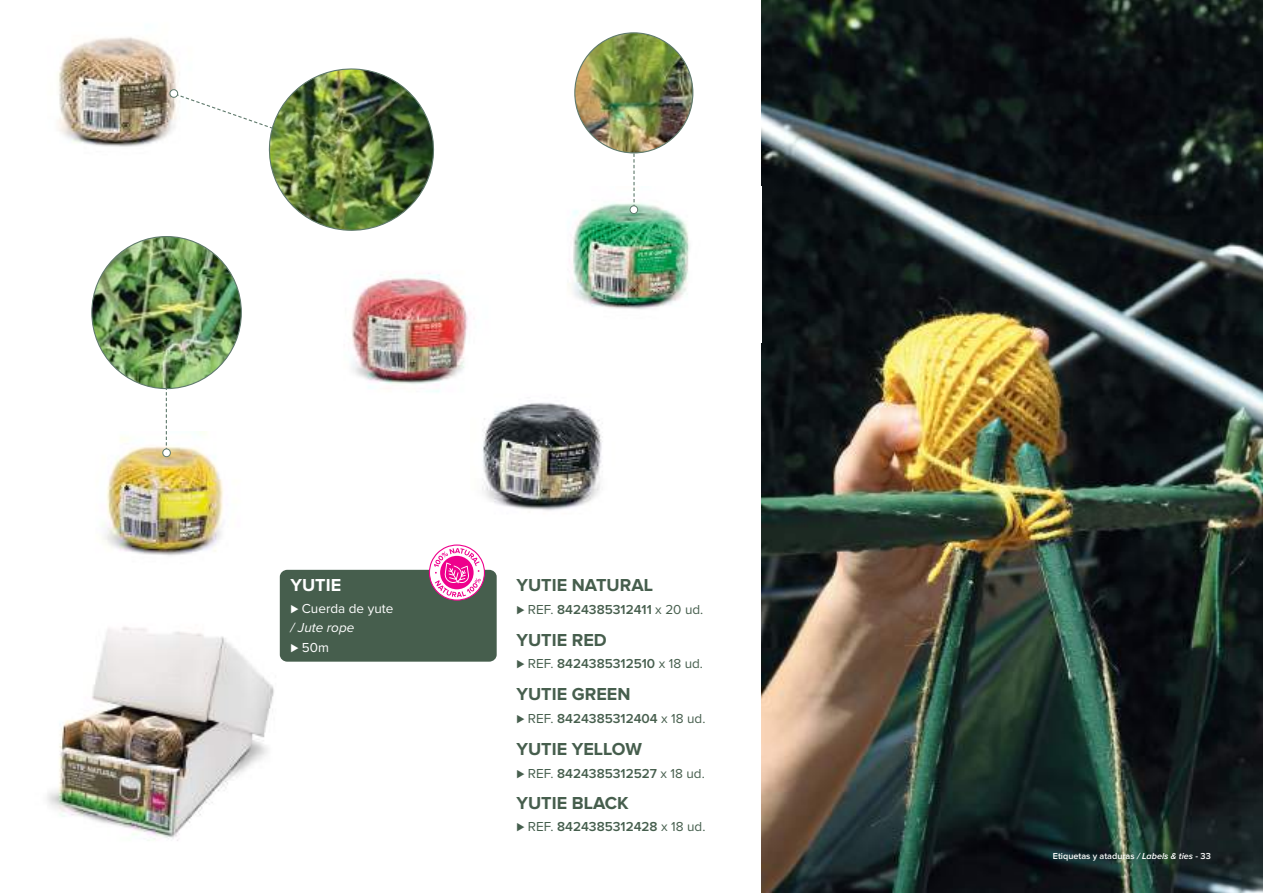
<style>
.page{position:relative;width:1263px;height:893px;background:#fff}
.page>*{position:absolute;margin:0;border:0;box-sizing:border-box;transform-origin:0 0}
.t1{font:700 18px "Proxima Nova";color:#465e4d}
.t2{font:700 18px "Proxima Nova";color:#fff}
.t3{font:600 13.5px "Proxima Nova";color:#465e4d}
.t4{font:600 13.5px "Proxima Nova";color:#455e4d}
.t5{font:13.5px "Proxima Nova";color:#fff}
.t6{font:italic 13.5px "Proxima Nova";color:#fff}
.t7{font:600 9px "Proxima Nova";color:#fff}
.s1{font-weight:400}
.s2{font-style:italic}
</style>
<div class="page">
<img style="left:351px;top:273px;width:118px;height:119px">
<img style="left:58px;top:37px;width:118px;height:110px">
<img style="left:101px;top:432px;width:214px;height:152px">
<img style="left:482px;top:402px;width:121px;height:109px">
<img style="left:761px;top:0;width:502px;height:893px">
<img style="left:47px;top:601px;width:238px;height:240px">
<div style="left:280px;top:570px;width:217px;height:92px;background:#465e4d;border-radius:7px"></div>
<svg style="left:429px;top:544px;width:56px;height:57px"></svg>
<img style="left:169px;top:67px;width:266px;height:164px">
<svg style="left:166px;top:389px;width:1px;height:60px"></svg>
<div style="left:163px;top:449px;width:7px;height:8px;background:#fff;border-radius:50%"></div>
<div style="left:162px;top:449px;width:9px;height:8px;border:1px solid #5f7a6c;border-radius:50%"></div>
<img style="left:93px;top:237px;width:148px;height:152px">
<img style="left:568px;top:202px;width:122px;height:107px">
<svg style="left:633px;top:153px;width:2px;height:52px"></svg>
<div style="left:630px;top:206px;width:8px;height:8px;background:#fff;border-radius:50%"></div>
<div style="left:630px;top:205px;width:8px;height:9px;border:1px solid #5f7a6c;border-radius:50%"></div>
<img style="left:575px;top:33px;width:118px;height:120px">
<h1 class="t2" style="left:290px;top:577px;width:52px">YUTIE</h1>
<p class="t5" style="left:290px;top:603px;width:104px">⊲ Cuerda de yute</p>
<p class="t6" style="left:290px;top:622px;width:65px">/ Jute rope</p>
<p class="t5" style="left:290px;top:641px;width:40px">⊲ 50m</p>
<h1 class="t1" style="left:516px;top:577px;width:138px">YUTIE NATURAL</h1>
<p class="t3" style="left:516px;top:603px;width:188px"><span class="s1">⊲ REF.</span> 8424385312411 <span class="s1">x 20 ud.</span></p>
<h1 class="t1" style="left:516px;top:632px;width:92px">YUTIE RED</h1>
<p class="t3" style="left:516px;top:658px;width:188px"><span class="s1">⊲ REF.</span> 8424385312510 <span class="s1">x 18 ud.</span></p>
<h1 class="t1" style="left:516px;top:686px;width:115px">YUTIE GREEN</h1>
<p class="t3" style="left:516px;top:712px;width:191px"><span class="s1">⊲ REF.</span> 8424385312404 <span class="s1">x 18 ud.</span></p>
<h1 class="t1" style="left:516px;top:741px;width:127px">YUTIE YELLOW</h1>
<p class="t3" style="left:516px;top:767px;width:190px"><span class="s1">⊲ REF.</span> 8424385312527 <span class="s1">x 18 ud.</span></p>
<h1 class="t1" style="left:516px;top:794px;width:114px">YUTIE BLACK</h1>
<p class="t4" style="left:516px;top:821px;width:190px"><span class="s1">⊲ REF.</span> 8424385312428 <span class="s1">x 18 ud.</span></p>
<p class="t7" style="left:1053px;top:852px;width:159px">Etiquetas y ataduras <span class="s2">/ Labels &amp; ties</span> - 33</p>
</div>
